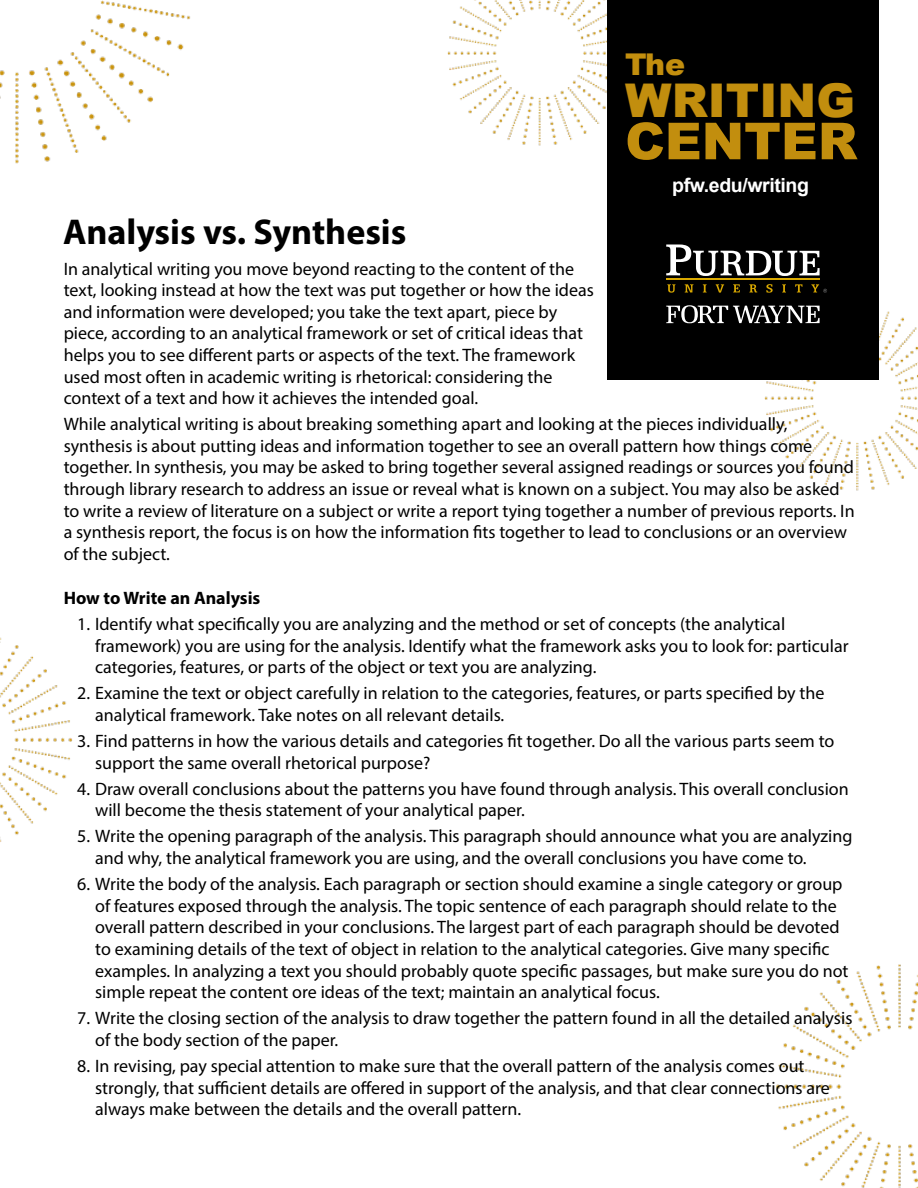
<style>
.page{position:relative;width:918px;height:1188px;background:#fff}
.page>*{position:absolute;margin:0;border:0;box-sizing:border-box;transform-origin:0 0}
.t1{font:900 51px "Arial";color:#c28e0e}
.t2{font:900 46.5px "Arial";color:#c28e0e}
.t3{font:700 36px "Myriad Pro";color:#000}
.t4{font:900 30px "Arial";color:#c28e0e}
.t5{font:700 19.5px "Arial";letter-spacing:-.02em;color:#fff}
.t6{font:18px/21.6px "Myriad Pro";color:#000}
.t7{font:700 18px "Myriad Pro";color:#000}
</style>
<div class="page">
<img style="left:0;top:0;width:191px;height:164px">
<img style="left:0;top:637px;width:73px;height:205px">
<img style="left:764px;top:311px;width:154px;height:180px">
<img style="left:447px;top:0;width:160px;height:146px">
<div style="left:607px;top:0;width:272px;height:380px;background:#000"></div>
<svg style="left:666px;top:305px;width:154px;height:18px"></svg>
<svg style="left:666px;top:244px;width:154px;height:32px"></svg>
<svg style="left:667px;top:284px;width:8px;height:9px"></svg>
<svg style="left:685px;top:284px;width:8px;height:8px"></svg>
<svg style="left:703px;top:284px;width:4px;height:8px"></svg>
<svg style="left:716px;top:284px;width:8px;height:9px"></svg>
<svg style="left:733px;top:284px;width:7px;height:8px"></svg>
<svg style="left:749px;top:284px;width:8px;height:8px"></svg>
<svg style="left:766px;top:284px;width:7px;height:9px"></svg>
<svg style="left:782px;top:284px;width:4px;height:8px"></svg>
<svg style="left:795px;top:284px;width:7px;height:8px"></svg>
<hr style="left:666px;top:279px;width:154px;height:1px;background:#daa900">
<svg style="left:811px;top:284px;width:16px;height:9px"></svg>
<img style="left:776px;top:965px;width:142px;height:223px">
<h3 class="t3" style="left:63px;top:208px;width:345px">Analysis vs. Synthesis</h3>
<h3 class="t4" style="left:625px;top:43px;width:61px">The</h3>
<h2 class="t2" style="left:625px;top:67px;width:231px">WRITING</h2>
<h1 class="t1" style="left:625px;top:104px;width:234px">CENTER</h1>
<p class="t5" style="left:672px;top:172px;width:138px">pfw.edu/writing</p>
<p class="t6" style="left:64px;top:257px;width:532px">In analytical writing you move beyond reacting to the content of the text, looking instead at how the text was put together or how the ideas and information were developed; you take the text apart, piece by piece, according to an analytical framework or set of critical ideas that helps you to see different parts or aspects of the text. The framework used most often in academic writing is rhetorical: considering the context of a text and how it achieves the intended goal.</p>
<p class="t6" style="left:64px;top:413px;width:793px">While analytical writing is about breaking something apart and looking at the pieces individually, synthesis is about putting ideas and information together to see an overall pattern how things come together. In synthesis, you may be asked to bring together several assigned readings or sources you found through library research to address an issue or reveal what is known on a subject. You may also be asked to write a review of literature on a subject or write a report tying together a number of previous reports. In a synthesis report, the focus is on how the information fits together to lead to conclusions or an overview of the subject.</p>
<p class="t7" style="left:64px;top:586px;width:198px">How to Write an Analysis</p>
<p class="t6" style="left:95px;top:613px;width:755px;text-indent:-18px">1. Identify what specifically you are analyzing and the method or set of concepts (the analytical framework) you are using for the analysis. Identify what the framework asks you to look for: particular categories, features, or parts of the object or text you are analyzing.</p>
<p class="t6" style="left:95px;top:682px;width:731px;text-indent:-18px">2. Examine the text or object carefully in relation to the categories, features, or parts specified by the analytical framework. Take notes on all relevant details.</p>
<p class="t6" style="left:95px;top:730px;width:741px;text-indent:-18px">3. Find patterns in how the various details and categories fit together. Do all the various parts seem to support the same overall rhetorical purpose?</p>
<p class="t6" style="left:95px;top:778px;width:755px;text-indent:-18px">4. Draw overall conclusions about the patterns you have found through analysis. This overall conclusion will become the thesis statement of your analytical paper.</p>
<p class="t6" style="left:95px;top:825px;width:759px;text-indent:-18px">5. Write the opening paragraph of the analysis. This paragraph should announce what you are analyzing and why, the analytical framework you are using, and the overall conclusions you have come to.</p>
<p class="t6" style="left:95px;top:873px;width:755px;text-indent:-18px">6. Write the body of the analysis. Each paragraph or section should examine a single category or group of features exposed through the analysis. The topic sentence of each paragraph should relate to the overall pattern described in your conclusions. The largest part of each paragraph should be devoted to examining details of the text of object in relation to the analytical categories. Give many specific examples. In analyzing a text you should probably quote specific passages, but make sure you do not simple repeat the content ore ideas of the text; maintain an analytical focus.</p>
<p class="t6" style="left:95px;top:1007px;width:759px;text-indent:-18px">7. Write the closing section of the analysis to draw together the pattern found in all the detailed analysis of the body section of the paper.</p>
<p class="t6" style="left:95px;top:1055px;width:736px;text-indent:-18px">8. In revising, pay special attention to make sure that the overall pattern of the analysis comes out strongly, that sufficient details are offered in support of the analysis, and that clear connections are always make between the details and the overall pattern.</p>
</div>
